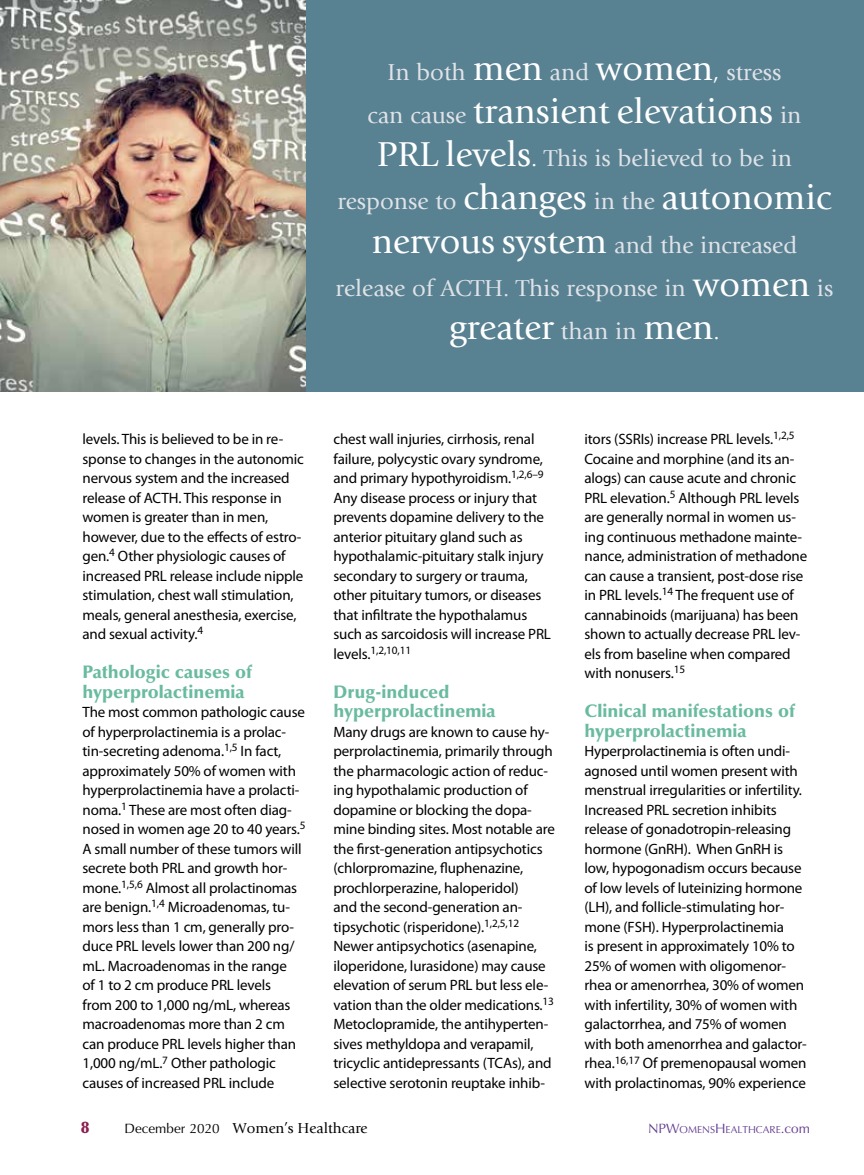
<style>
.page{position:relative;width:864px;height:1175px;background:#fff}
.page>*{position:absolute;margin:0;border:0;box-sizing:border-box;transform-origin:0 0}
.t1{font:36px "Giovanni";color:#fff}
.t2{font:24px/43.2px "Giovanni";color:#e0e3e8;text-align:center}
.t3{font:900 18px/19.5px "Optima";color:#69bb9f}
.t4{font:900 16.5px "Optima";color:#8a1e4f}
.t5{font:15px/19.5px "Myriad Pro";letter-spacing:-.01em;color:#000}
.t6{font:15px "Giovanni";color:#000}
.t7{font:11.25px "Myriad Pro";color:#000}
.t8{font:10.2px "Optima";color:#623d91}
.s1{font-size:36px;color:#fff}
.s2{color:#fff}
.s3{font-size:24px;color:#e0e3e8}
.s4{font-size:24px}
.s5{font-size:15px}
.s6{font-family:"Optima";font-size:13.5px}
.s7{font-size:13.5px}
</style>
<div class="page">
<div style="left:306px;top:0;width:558px;height:392px;background:#588192"></div>
<img style="left:0;top:0;width:306px;height:392px">
<h2 class="t2" style="left:387px;top:50px;width:396px">In both <span class="s1">men</span> and <span class="s1">women</span><span class="s2">,</span> stress</h2>
<h1 class="t1" style="left:368px;top:91px;width:435px"><span class="s3">can cause</span> transient elevations <span class="s3">in</span></h1>
<h2 class="t2" style="left:377px;top:137px;width:417px"><span class="s1">PRL levels</span><span class="s2">.</span> This is believed to be in</h2>
<h1 class="t1" style="left:337px;top:177px;width:496px"><span class="s3">response to</span> changes <span class="s3">in the</span> autonomic</h1>
<h2 class="t2" style="left:336px;top:223px;width:499px"><span class="s1">nervous system</span> and the increased release of ACTH. This response in <span class="s1">women</span> is</h2>
<h1 class="t1" style="left:449px;top:307px;width:272px">greater <span class="s3">than in</span> men<span class="s4">.</span></h1>
<p class="t5" style="left:82px;top:430px;width:223px">levels. This is believed to be in re&shy;sponse to changes in the autonomic nervous system and the increased release of ACTH. This response in women is greater than in men, however, due to the effects of estro&shy;gen.<sup>4</sup> Other physiologic causes of increased PRL release include nipple stimulation, chest wall stimulation, meals, general anesthesia, exercise, and sexual activity.<sup>4</sup></p>
<p class="t3" style="left:82px;top:662px;width:171px">Pathologic causes of hyperprolactinemia</p>
<p class="t5" style="left:82px;top:703px;width:225px">The most common pathologic cause of hyperprolactinemia is a prolac&shy;tin-secreting adenoma.<sup>1,5</sup> In fact, approximately 50% of women with hyperprolactinemia have a prolacti&shy;noma.<sup>1</sup> These are most often diag&shy;nosed in women age 20 to 40 years.<sup>5<br></sup>A small number of these tumors will secrete both PRL and growth hor&shy;mone.<sup>1,5,6</sup> Almost all prolactinomas are benign.<sup>1,4</sup> Microadenomas, tu&shy;mors less than 1 cm, generally pro&shy;duce PRL levels lower than 200 ng/ mL. Macroadenomas in the range<br>of 1 to 2 cm produce PRL levels<br>from 200 to 1,000 ng/mL, whereas macroadenomas more than 2 cm can produce PRL levels higher than 1,000 ng/mL.<sup>7</sup> Other pathologic causes of increased PRL include</p>
<p class="t5" style="left:333px;top:430px;width:219px">chest wall injuries, cirrhosis, renal failure, polycystic ovary syndrome, and primary hypothyroidism.<sup>1,2,6–9<br></sup>Any disease process or injury that prevents dopamine delivery to the anterior pituitary gland such as hypothalamic-pituitary stalk injury secondary to surgery or trauma, other pituitary tumors, or diseases that infiltrate the hypothalamus such as sarcoidosis will increase PRL</p>
<p class="t7" style="left:334px;top:644px;width:79px"><span class="s5">levels.</span>1,2,10,11</p>
<p class="t3" style="left:333px;top:682px;width:164px">Drug-induced hyperprolactinemia</p>
<p class="t5" style="left:333px;top:722px;width:223px">Many drugs are known to cause hy&shy;perprolactinemia, primarily through the pharmacologic action of reduc&shy;ing hypothalamic production of dopamine or blocking the dopa&shy;mine binding sites. Most notable are the first-generation antipsychotics (chlorpromazine, fluphenazine, prochlorperazine, haloperidol)<br>and the second-generation an&shy;tipsychotic (risperidone).<sup>1,2,5,12<br></sup>Newer antipsychotics (asenapine, iloperidone, lurasidone) may cause elevation of serum PRL but less ele&shy;vation than the older medications.<sup>13<br></sup>Metoclopramide, the antihyperten&shy;sives methyldopa and verapamil, tricyclic antidepressants (TCAs), and selective serotonin reuptake inhib-</p>
<p class="t5" style="left:584px;top:430px;width:224px">itors (SSRIs) increase PRL levels.<sup>1,2,5<br></sup>Cocaine and morphine (and its an&shy;alogs) can cause acute and chronic PRL elevation.<sup>5</sup> Although PRL levels are generally normal in women us&shy;ing continuous methadone mainte&shy;nance, administration of methadone can cause a transient, post-dose rise in PRL levels.<sup>14</sup> The frequent use of cannabinoids (marijuana) has been shown to actually decrease PRL lev&shy;els from baseline when compared with nonusers.<sup>15</sup></p>
<p class="t3" style="left:585px;top:701px;width:212px">Clinical manifestations of hyperprolactinemia</p>
<p class="t5" style="left:584px;top:742px;width:224px">Hyperprolactinemia is often undi&shy;agnosed until women present with menstrual irregularities or infertility.<br>Increased PRL secretion inhibits release of gonadotropin-releasing hormone (GnRH). When GnRH is low, hypogonadism occurs because of low levels of luteinizing hormone (LH), and follicle-stimulating hor&shy;mone (FSH). Hyperprolactinemia<br>is present in approximately 10% to 25% of women with oligomenor&shy;rhea or amenorrhea, 30% of women with infertility, 30% of women with galactorrhea, and 75% of women with both amenorrhea and galactor&shy;rhea.<sup>16,17</sup> Of premenopausal women with prolactinomas, 90% experience</p>
<p class="t4" style="left:81px;top:1117px;width:10px">8</p>
<p class="t6" style="left:125px;top:1119px;width:245px"><span class="s6">December 2020</span> Women’s Healthcare</p>
<p class="t8" style="left:648px;top:1123px;width:163px"><span class="s7">NP</span><span class="s7">W</span>OMENS<span class="s7">H</span>EALTHCARE<span class="s7">.com</span></p>
</div>
